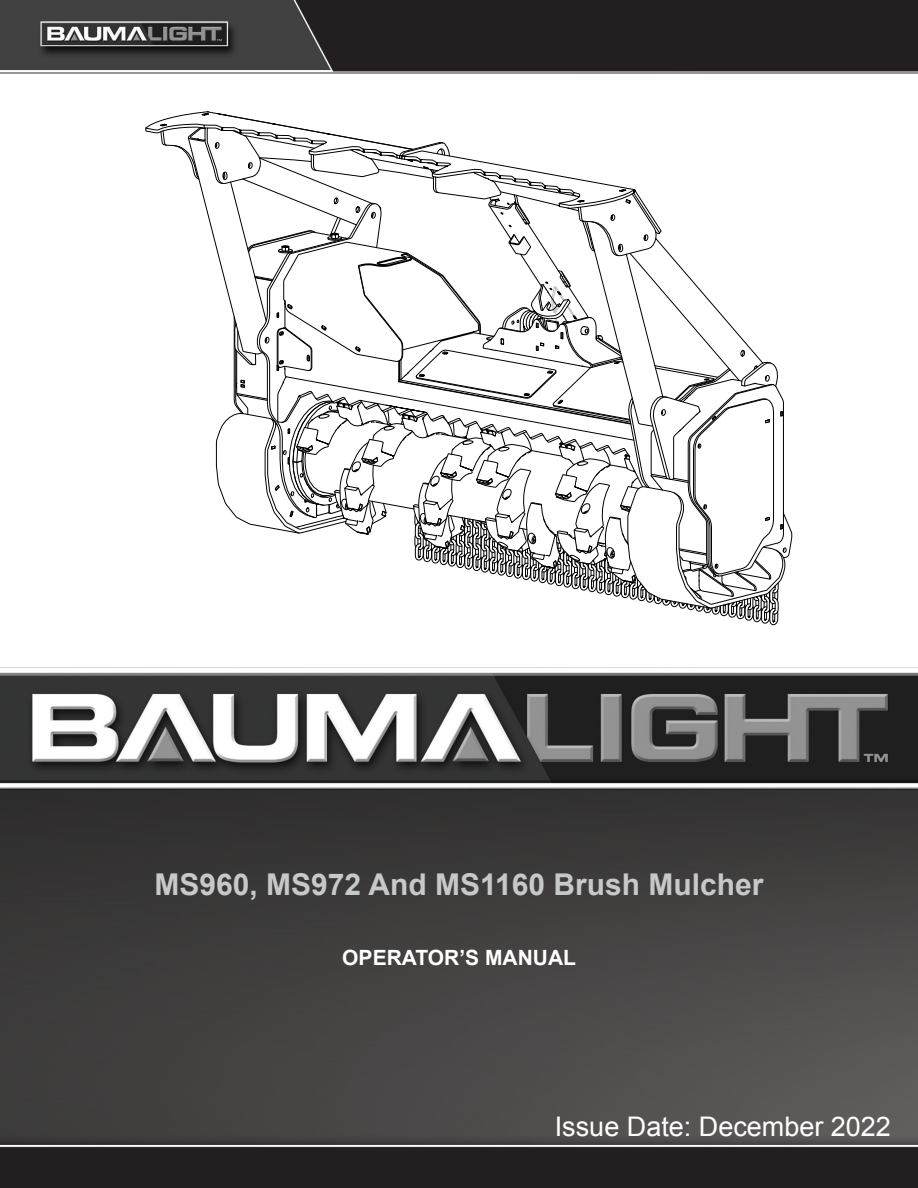
<style>
.page{position:relative;width:918px;height:1188px;background:#fff}
.page>*{position:absolute;margin:0;border:0;box-sizing:border-box;transform-origin:0 0}
.Cover_Title{font:700 30px "Arial";color:#c7c8ca}
.Regular_Text{font:27px "Arial";color:#fff}
.Cover_Subtitle{font:700 21px "Arial";color:#fff}
</style>
<div class="page">
<img style="left:0;top:0;width:918px;height:1188px">
<svg style="left:0;top:73px;width:918px;height:594px"></svg>
<svg style="left:145px;top:111px;width:647px;height:514px"></svg>
<p class="Cover_Title" style="left:154px;top:864px;width:611px">MS960, MS972 And MS1160 Brush Mulcher</p>
<p class="Cover_Subtitle" style="left:342px;top:943px;width:235px">OPERATOR’S MANUAL</p>
<p class="Regular_Text" style="left:555px;top:1109px;width:338px">Issue Date: December 2022</p>
</div>
